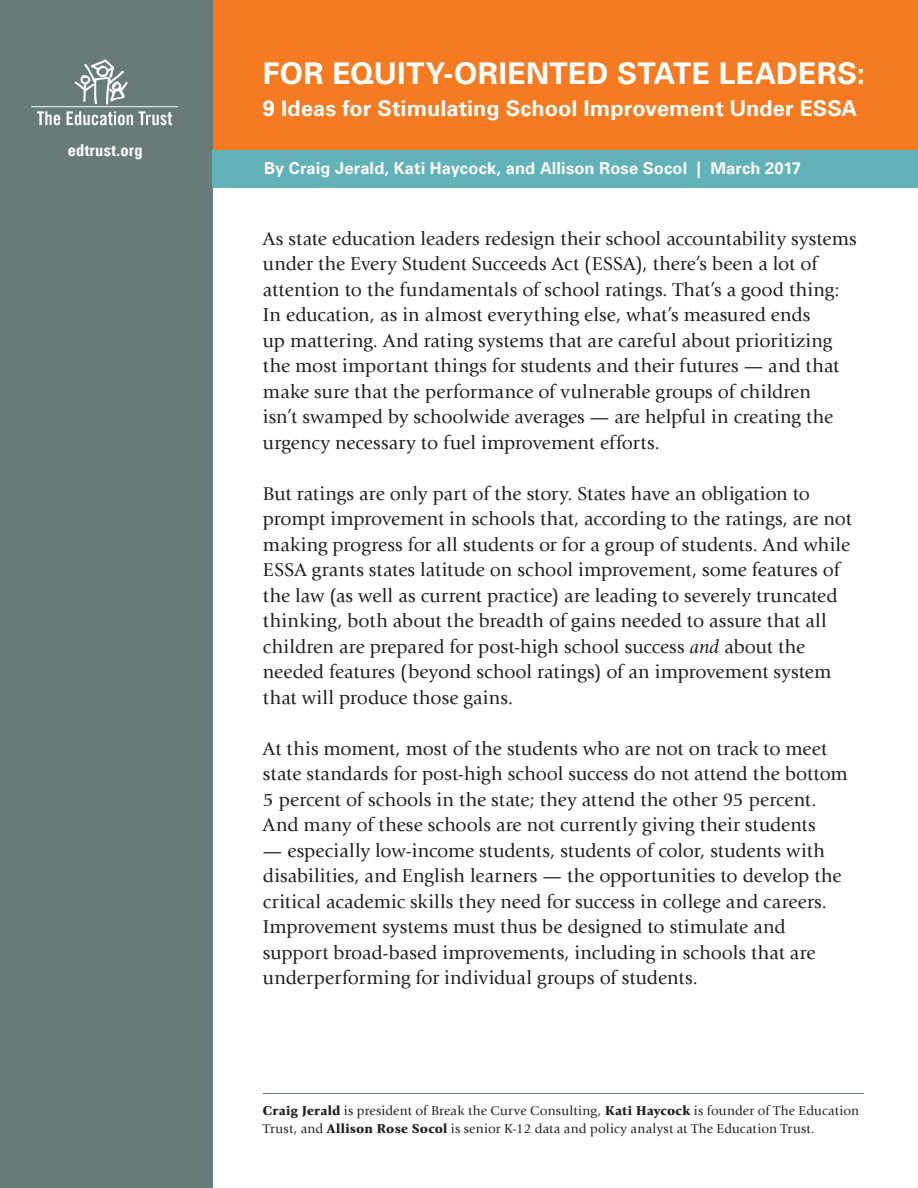
<style>
.page{position:relative;width:918px;height:1188px;background:#fff}
.page>*{position:absolute;margin:0;border:0;box-sizing:border-box;transform-origin:0 0}
.t1{font:700 30px "Univers Com 65";letter-spacing:.01em;color:#fff}
.t2{font:700 21.75px "Univers Com 65";color:#fff}
.t3{font:19.5px/25.5px "Giovanni Std";color:#231f20}
.t4{font:700 16.5px "Univers Com 65";letter-spacing:.01em;color:#fff}
.t5{font:16.5px "Univers Com 67 Bold Cond";letter-spacing:.015em;color:#fff}
.t6{font:13.5px/18px "Giovanni Std";letter-spacing:.015em;color:#231f20}
.s1{font-family:"Giovanni";font-style:italic}
.s2{font-weight:900}
</style>
<div class="page">
<div style="left:213px;top:0;width:705px;height:188px;background:#f47b21"></div>
<div style="left:0;top:0;width:213px;height:1188px;background:#667b7a"></div>
<svg style="left:37px;top:111px;width:23px;height:14px"></svg>
<svg style="left:67px;top:111px;width:66px;height:14px"></svg>
<svg style="left:139px;top:111px;width:33px;height:14px"></svg>
<svg style="left:75px;top:59px;width:53px;height:46px"></svg>
<hr style="left:32px;top:106px;width:146px;height:1px;background:#fff">
<div style="left:213px;top:150px;width:705px;height:38px;background:#61b2b9"></div>
<hr style="left:263px;top:1093px;width:601px;height:1px;background:#667b7a">
<p class="t5" style="left:68px;top:144px;width:76px">edtrust.org</p>
<h1 class="t1" style="left:263px;top:62px;width:604px">FOR EQUITY-ORIENTED STATE LEADERS:</h1>
<p class="t2" style="left:263px;top:100px;width:595px">9 Ideas for Stimulating School Improvement Under ESSA</p>
<p class="t4" style="left:264px;top:162px;width:538px">By Craig Jerald, Kati Haycock, and Allison Rose Socol | March 2017</p>
<p class="t3" style="left:263px;top:228px;width:595px">As state education leaders redesign their school accountability systems under the Every Student Succeeds Act (ESSA), there’s been a lot of attention to the fundamentals of school ratings. That’s a good thing:<br>In education, as in almost everything else, what’s measured ends<br>up mattering. And rating systems that are careful about prioritizing the most important things for students and their futures — and that make sure that the performance of vulnerable groups of children<br>isn’t swamped by schoolwide averages — are helpful in creating the urgency necessary to fuel improvement efforts.</p>
<p class="t3" style="left:263px;top:483px;width:590px">But ratings are only part of the story. States have an obligation to prompt improvement in schools that, according to the ratings, are not making progress for all students or for a group of students. And while ESSA grants states latitude on school improvement, some features of the law (as well as current practice) are leading to severely truncated thinking, both about the breadth of gains needed to assure that all children are prepared for post-high school success <span class="s1">and</span> about the needed features (beyond school ratings) of an improvement system that will produce those gains.</p>
<p class="t3" style="left:263px;top:738px;width:586px">At this moment, most of the students who are not on track to meet state standards for post-high school success do not attend the bottom 5 percent of schools in the state; they attend the other 95 percent.<br>And many of these schools are not currently giving their students</p>
<p class="t3" style="left:263px;top:840px;width:580px">— especially low-income students, students of color, students with disabilities, and English learners — the opportunities to develop the critical academic skills they need for success in college and careers.<br>Improvement systems must thus be designed to stimulate and support broad-based improvements, including in schools that are underperforming for individual groups of students.</p>
<p class="t6" style="left:263px;top:1103px;width:598px"><span class="s2">Craig Jerald</span> is president of Break the Curve Consulting, <span class="s2">Kati Haycock</span> is founder of The Education<br>Trust, and <span class="s2">Allison Rose Socol</span> is senior K-12 data and policy analyst at The Education Trust.</p>
</div>
